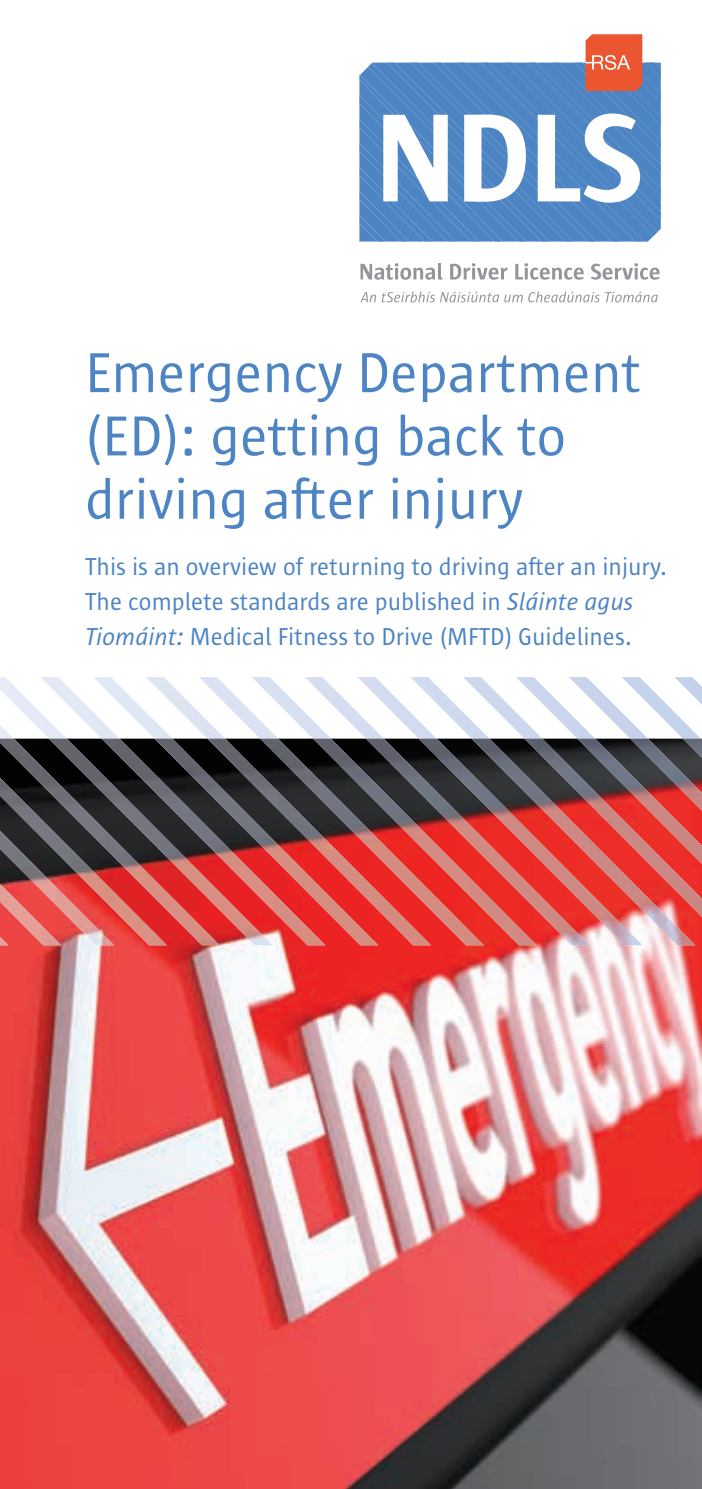
<style>
.page{position:relative;width:702px;height:1489px;background:#fff}
.page>*{position:absolute;margin:0;border:0;box-sizing:border-box;transform-origin:0 0}
.t1{font:700 128.25px "Sun";color:#fff}
.t2{font:57.5px/63.2px "Sun Sans";color:#4d84c4}
.t3{font:25px/35px "Sun Sans";color:#4d84c4}
.s1{font-style:italic}
</style>
<div class="page">
<img style="left:0;top:916px;width:702px;height:572px">
<svg style="left:359px;top:34px;width:301px;height:207px;background:#6b91c4"></svg>
<svg style="left:360px;top:263px;width:82px;height:17px"></svg>
<svg style="left:450px;top:263px;width:57px;height:17px"></svg>
<svg style="left:515px;top:263px;width:69px;height:17px"></svg>
<svg style="left:591px;top:263px;width:68px;height:17px"></svg>
<svg style="left:360px;top:291px;width:239px;height:11px"></svg>
<svg style="left:605px;top:291px;width:52px;height:11px"></svg>
<img style="left:695px;top:738px;width:7px;height:178px">
<img style="left:642px;top:738px;width:53px;height:207px">
<img style="left:589px;top:738px;width:53px;height:207px">
<img style="left:536px;top:738px;width:53px;height:207px">
<img style="left:484px;top:738px;width:52px;height:207px">
<img style="left:431px;top:738px;width:53px;height:207px">
<img style="left:378px;top:738px;width:53px;height:207px">
<img style="left:325px;top:738px;width:53px;height:207px">
<img style="left:272px;top:738px;width:53px;height:207px">
<img style="left:220px;top:738px;width:52px;height:207px">
<svg style="left:0;top:677px;width:702px;height:61px"></svg>
<img style="left:0;top:738px;width:220px;height:207px">
<h1 class="t1" style="left:374px;top:88px;width:271px">NDLS</h1>
<h2 class="t2" style="left:85px;top:342px;width:557px">Emergency Department (ED): getting back to driving after injury</h2>
<p class="t3" style="left:85px;top:549px;width:583px">This is an overview of returning to driving after an injury.<br>The complete standards are published in <span class="s1">Sláinte agus<br>Tiomáint:</span> Medical Fitness to Drive (MFTD) Guidelines.</p>
</div>
